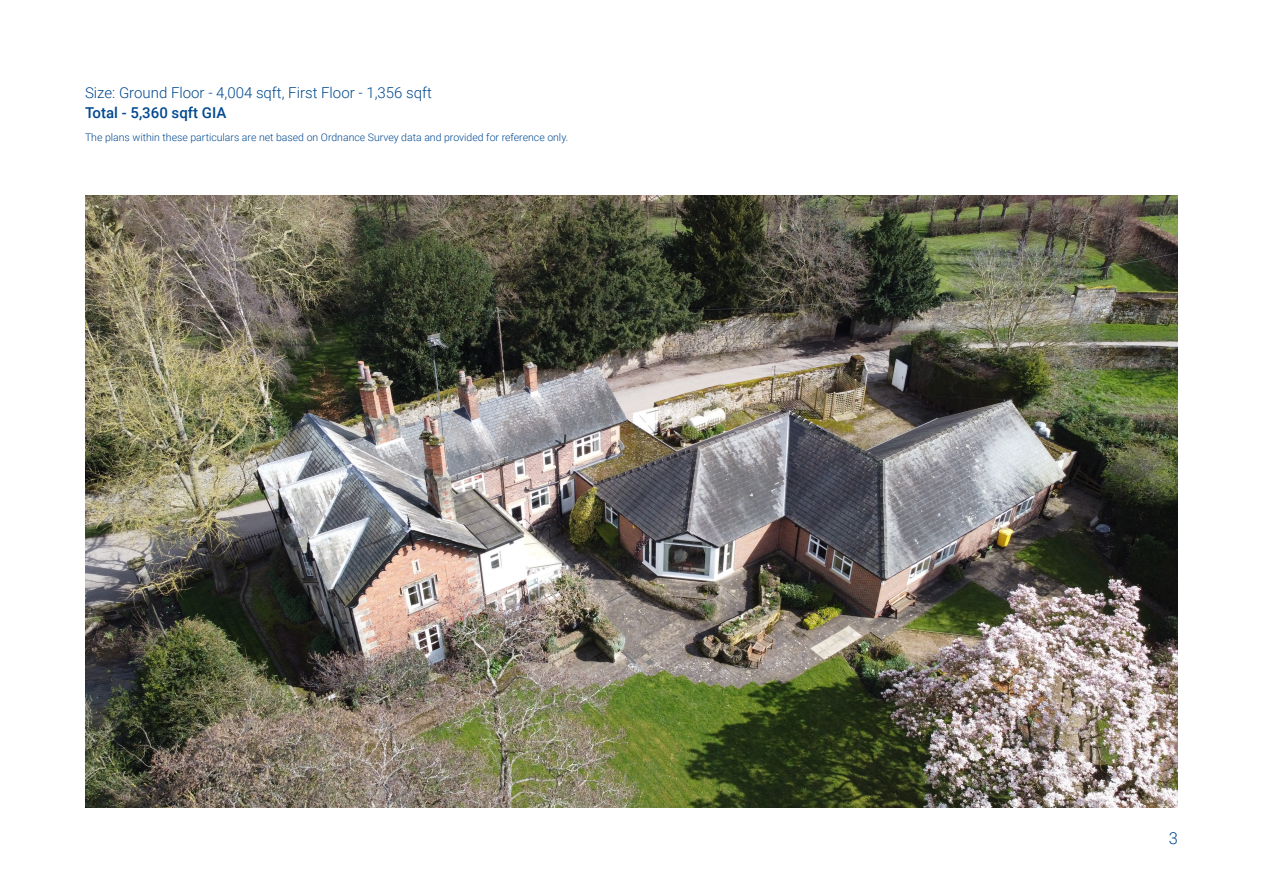
<style>
.page{position:relative;width:1263px;height:893px;background:#fff}
.page>*{position:absolute;margin:0;border:0;box-sizing:border-box;transform-origin:0 0}
.t1{font:300 16.5px "Roboto";color:#014990}
.t2{font:300 15px "Roboto";color:#014990}
.t3{font:500 15px "Roboto";color:#014990}
.t4{font:300 10.5px "Roboto";color:#014990}
</style>
<div class="page">
<img style="left:85px;top:196px;width:1093px;height:612px">
<p class="t2" style="left:85px;top:82px;width:348px">Size: Ground Floor - 4,004 sqft, First Floor - 1,356 sqft</p>
<p class="t3" style="left:85px;top:102px;width:143px">Total - 5,360 sqft GIA</p>
<p class="t4" style="left:85px;top:130px;width:485px">The plans within these particulars are net based on Ordnance Survey data and provided for reference only.</p>
<p class="t1" style="left:1169px;top:827px;width:11px">3</p>
</div>
